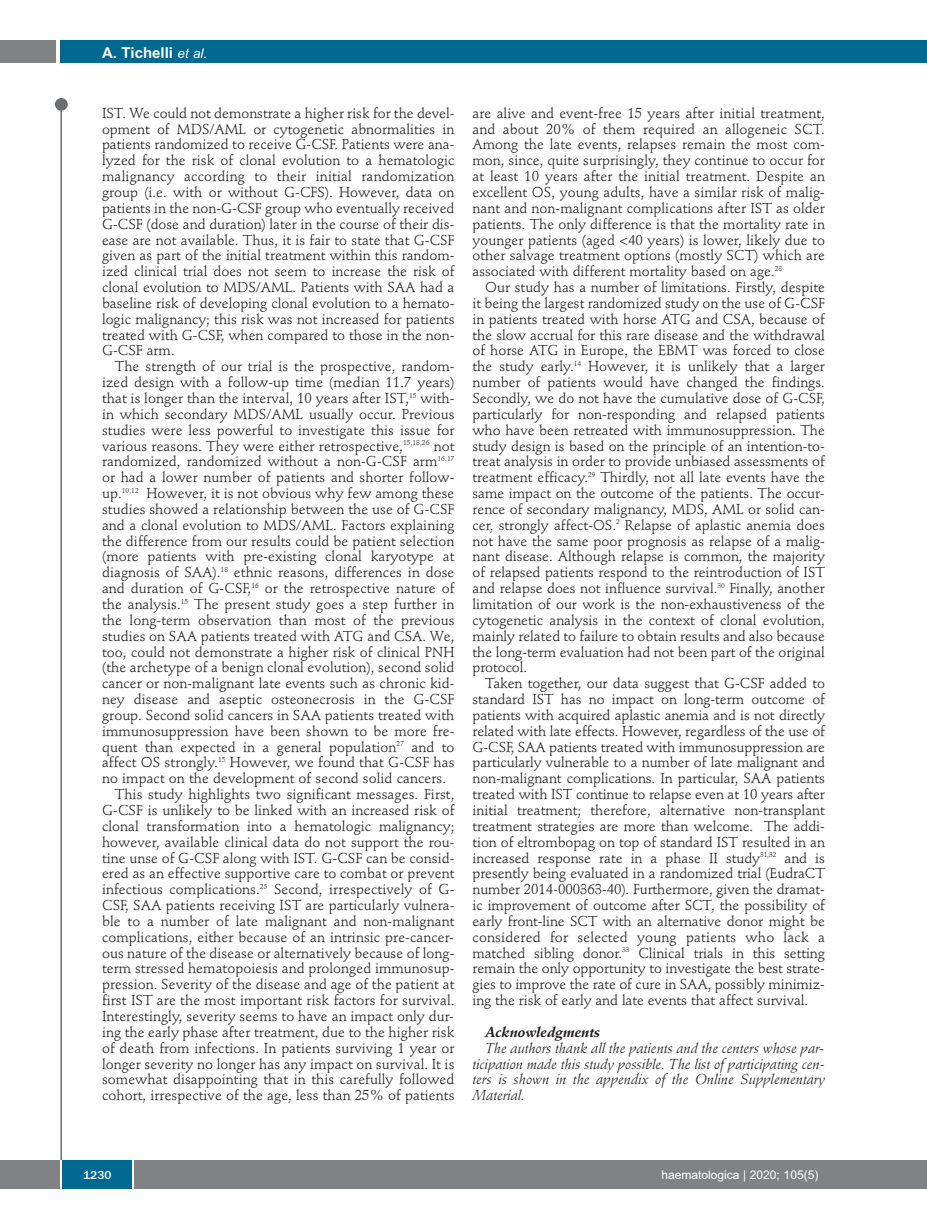
<style>
.page{position:relative;width:927px;height:1225px;background:#fff}
.page>*{position:absolute;margin:0;border:0;box-sizing:border-box;transform-origin:0 0}
.t1{font:700 15px "Arial";color:#fff}
.t2{font:14.25px/15.9px "Stempel Schneidler";letter-spacing:.005em;color:#231f20;text-align:justify}
.t3{font:italic 14.25px/15.9px "Stempel Schneidler";color:#231f20;text-align:justify}
.t4{font:italic 700 14.25px "Stempel Schneidler";color:#231f20}
.t5{font:12px "Arial";color:#fff}
.t6{font:500 12px "Franklin Gothic";color:#fff}
.s1{font-weight:400;font-style:italic;font-size:13.5px}
</style>
<div class="page">
<div style="left:911px;top:40px;width:16px;height:22px;background:#006991"></div>
<div style="left:910px;top:1160px;width:17px;height:28px;background:#808285"></div>
<div style="left:55px;top:98px;width:13px;height:13px;background:#6c6d70;border-radius:50%"></div>
<hr style="left:60px;top:101px;width:2px;height:1061px;background:#6c6d70">
<div style="left:60px;top:40px;width:852px;height:22px;background:#006991"></div>
<div style="left:0;top:40px;width:56px;height:22px;background:#808285"></div>
<div style="left:0;top:1160px;width:911px;height:28px;background:#808285"></div>
<div style="left:62px;top:1160px;width:71px;height:28px;background:#006991"></div>
<hr style="left:60px;top:1160px;width:2px;height:28px;background:#fff">
<svg style="left:133px;top:1160px;width:1px;height:28px"></svg>
<p class="t1" style="left:102px;top:44px;width:107px">A. Tichelli <span class="s1">et al.</span></p>
<p class="t2" style="left:102px;top:106px;width:354px">IST. We could not demonstrate a higher risk for the devel&shy;opment of MDS/AML or cytogenetic abnormalities in patients randomized to receive G-CSF. Patients were ana&shy;lyzed for the risk of clonal evolution to a hematologic malignancy according to their initial randomization group (i.e. with or without G-CFS). However, data on patients in the non-G-CSF group who eventually received G-CSF (dose and duration) later in the course of their dis&shy;ease are not available. Thus, it is fair to state that G-CSF given as part of the initial treatment within this random&shy;ized clinical trial does not seem to increase the risk of clonal evolution to MDS/AML. Patients with SAA had a baseline risk of developing clonal evolution to a hemato&shy;logic malignancy; this risk was not increased for patients treated with G-CSF, when compared to those in the non-G-CSF arm.</p>
<p class="t2" style="left:115px;top:360px;width:341px">The strength of our trial is the prospective, random-</p>
<p class="t2" style="left:102px;top:376px;width:354px">ized design with a follow-up time (median 11.7 years)</p>
<p class="t2" style="left:102px;top:391px;width:354px">that is longer than the interval, 10 years after IST,<sup>15</sup> with-</p>
<p class="t2" style="left:102px;top:407px;width:354px">in which secondary MDS/AML usually occur. Previous</p>
<p class="t2" style="left:102px;top:423px;width:354px">studies were less powerful to investigate this issue for</p>
<p class="t2" style="left:102px;top:439px;width:354px">various reasons. They were either retrospective,<sup>15,18,26</sup> not</p>
<p class="t2" style="left:102px;top:455px;width:354px">randomized, randomized without a non-G-CSF arm<sup>16,17</sup></p>
<p class="t2" style="left:102px;top:471px;width:354px">or had a lower number of patients and shorter follow-</p>
<p class="t2" style="left:102px;top:486px;width:354px">up.<sup>10,12</sup> However, it is not obvious why few among these</p>
<p class="t2" style="left:102px;top:502px;width:354px">studies showed a relationship between the use of G-CSF</p>
<p class="t2" style="left:102px;top:518px;width:354px">and a clonal evolution to MDS/AML. Factors explaining</p>
<p class="t2" style="left:102px;top:534px;width:354px">the difference from our results could be patient selection</p>
<p class="t2" style="left:102px;top:550px;width:354px">(more patients with pre-existing clonal karyotype at</p>
<p class="t2" style="left:102px;top:566px;width:354px">diagnosis of SAA).<sup>18</sup> ethnic reasons, differences in dose</p>
<p class="t2" style="left:102px;top:581px;width:354px">and duration of G-CSF,<sup>16</sup> or the retrospective nature of</p>
<p class="t2" style="left:102px;top:597px;width:354px">the analysis.<sup>15</sup> The present study goes a step further in</p>
<p class="t2" style="left:102px;top:613px;width:354px">the long-term observation than most of the previous</p>
<p class="t2" style="left:102px;top:629px;width:354px">studies on SAA patients treated with ATG and CSA. We,</p>
<p class="t2" style="left:102px;top:645px;width:354px">too, could not demonstrate a higher risk of clinical PNH</p>
<p class="t2" style="left:102px;top:661px;width:354px">(the archetype of a benign clonal evolution), second solid</p>
<p class="t2" style="left:102px;top:677px;width:354px">cancer or non-malignant late events such as chronic kid-</p>
<p class="t2" style="left:102px;top:692px;width:354px">ney disease and aseptic osteonecrosis in the G-CSF</p>
<p class="t2" style="left:102px;top:708px;width:354px">group. Second solid cancers in SAA patients treated with</p>
<p class="t2" style="left:102px;top:724px;width:354px">immunosuppression have been shown to be more fre-</p>
<p class="t2" style="left:102px;top:740px;width:354px">quent than expected in a general population<sup>27</sup> and to</p>
<p class="t2" style="left:102px;top:756px;width:354px">affect OS strongly.<sup>15</sup> However, we found that G-CSF has</p>
<p class="t2" style="left:102px;top:772px;width:345px">no impact on the development of second solid cancers.</p>
<p class="t2" style="left:115px;top:787px;width:341px">This study highlights two significant messages. First,</p>
<p class="t2" style="left:102px;top:803px;width:354px">G-CSF is unlikely to be linked with an increased risk of</p>
<p class="t2" style="left:102px;top:819px;width:354px">clonal transformation into a hematologic malignancy;</p>
<p class="t2" style="left:102px;top:835px;width:354px">however, available clinical data do not support the rou-</p>
<p class="t2" style="left:102px;top:851px;width:354px">tine unse of G-CSF along with IST. G-CSF can be consid-</p>
<p class="t2" style="left:102px;top:867px;width:354px">ered as an effective supportive care to combat or prevent</p>
<p class="t2" style="left:102px;top:882px;width:354px">infectious complications.<sup>25</sup> Second, irrespectively of G-</p>
<p class="t2" style="left:102px;top:898px;width:354px">CSF, SAA patients receiving IST are particularly vulnera-</p>
<p class="t2" style="left:102px;top:914px;width:354px">ble to a number of late malignant and non-malignant</p>
<p class="t2" style="left:102px;top:930px;width:353px">complications, either because of an intrinsic pre-cancer-</p>
<p class="t2" style="left:102px;top:946px;width:354px">ous nature of the disease or alternatively because of long-</p>
<p class="t2" style="left:102px;top:962px;width:354px">term stressed hematopoiesis and prolonged immunosup-</p>
<p class="t2" style="left:102px;top:978px;width:354px">pression. Severity of the disease and age of the patient at</p>
<p class="t2" style="left:102px;top:993px;width:354px">first IST are the most important risk factors for survival.</p>
<p class="t2" style="left:102px;top:1009px;width:353px">Interestingly, severity seems to have an impact only dur-</p>
<p class="t2" style="left:102px;top:1025px;width:354px">ing the early phase after treatment, due to the higher risk</p>
<p class="t2" style="left:102px;top:1041px;width:354px">of death from infections. In patients surviving 1 year or</p>
<p class="t2" style="left:102px;top:1057px;width:354px">longer severity no longer has any impact on survival. It is</p>
<p class="t2" style="left:102px;top:1073px;width:354px">somewhat disappointing that in this carefully followed</p>
<p class="t2" style="left:102px;top:1088px;width:354px">cohort, irrespective of the age, less than 25% of patients</p>
<p class="t2" style="left:472px;top:106px;width:354px">are alive and event-free 15 years after initial treatment, and about 20% of them required an allogeneic SCT.<br>Among the late events, relapses remain the most com&shy;mon, since, quite surprisingly, they continue to occur for at least 10 years after the initial treatment. Despite an excellent OS, young adults, have a similar risk of malig&shy;nant and non-malignant complications after IST as older patients. The only difference is that the mortality rate in younger patients (aged &lt;40 years) is lower, likely due to other salvage treatment options (mostly SCT) which are associated with different mortality based on age.<sup>28</sup></p>
<p class="t2" style="left:472px;top:280px;width:354px;text-indent:13px">Our study has a number of limitations. Firstly, despite it being the largest randomized study on the use of G-CSF in patients treated with horse ATG and CSA, because of the slow accrual for this rare disease and the withdrawal of horse ATG in Europe, the EBMT was forced to close the study early.<sup>14</sup> However, it is unlikely that a larger number of patients would have changed the findings.<br>Secondly, we do not have the cumulative dose of G-CSF, particularly for non-responding and relapsed patients who have been retreated with immunosuppression. The study design is based on the principle of an intention-to&shy;treat analysis in order to provide unbiased assessments of treatment efficacy.<sup>29</sup> Thirdly, not all late events have the same impact on the outcome of the patients. The occur&shy;rence of secondary malignancy, MDS, AML or solid can&shy;cer, strongly affect-OS.<sup>2</sup> Relapse of aplastic anemia does not have the same poor prognosis as relapse of a malig&shy;nant disease. Although relapse is common, the majority of relapsed patients respond to the reintroduction of IST and relapse does not influence survival.<sup>30</sup> Finally, another limitation of our work is the non-exhaustiveness of the cytogenetic analysis in the context of clonal evolution, mainly related to failure to obtain results and also because the long-term evaluation had not been part of the original protocol.</p>
<p class="t2" style="left:472px;top:677px;width:354px;text-indent:13px">Taken together, our data suggest that G-CSF added to standard IST has no impact on long-term outcome of patients with acquired aplastic anemia and is not directly related with late effects. However, regardless of the use of G-CSF, SAA patients treated with immunosuppression are particularly vulnerable to a number of late malignant and non-malignant complications. In particular, SAA patients treated with IST continue to relapse even at 10 years after initial treatment; therefore, alternative non-transplant treatment strategies are more than welcome. The addi&shy;tion of eltrombopag on top of standard IST resulted in an increased response rate in a phase II study<sup>31,32</sup> and is presently being evaluated in a randomized trial (EudraCT number 2014-000363-40). Furthermore, given the dramat&shy;ic improvement of outcome after SCT, the possibility of early front-line SCT with an alternative donor might be considered for selected young patients who lack a matched sibling donor.<sup>33</sup> Clinical trials in this setting remain the only opportunity to investigate the best strate&shy;gies to improve the rate of cure in SAA, possibly minimiz&shy;ing the risk of early and late events that affect survival.</p>
<p class="t4" style="left:485px;top:1026px;width:117px">Acknowledgments</p>
<p class="t3" style="left:472px;top:1041px;width:354px;text-indent:13px">The authors thank all the patients and the centers whose par&shy;ticipation made this study possible. The list of participating cen&shy;ters is shown in the appendix of the Online Supplementary Material.</p>
<p class="t6" style="left:83px;top:1167px;width:30px">1230</p>
<p class="t5" style="left:661px;top:1167px;width:158px">haematologica | 2020; 105(5)</p>
</div>
